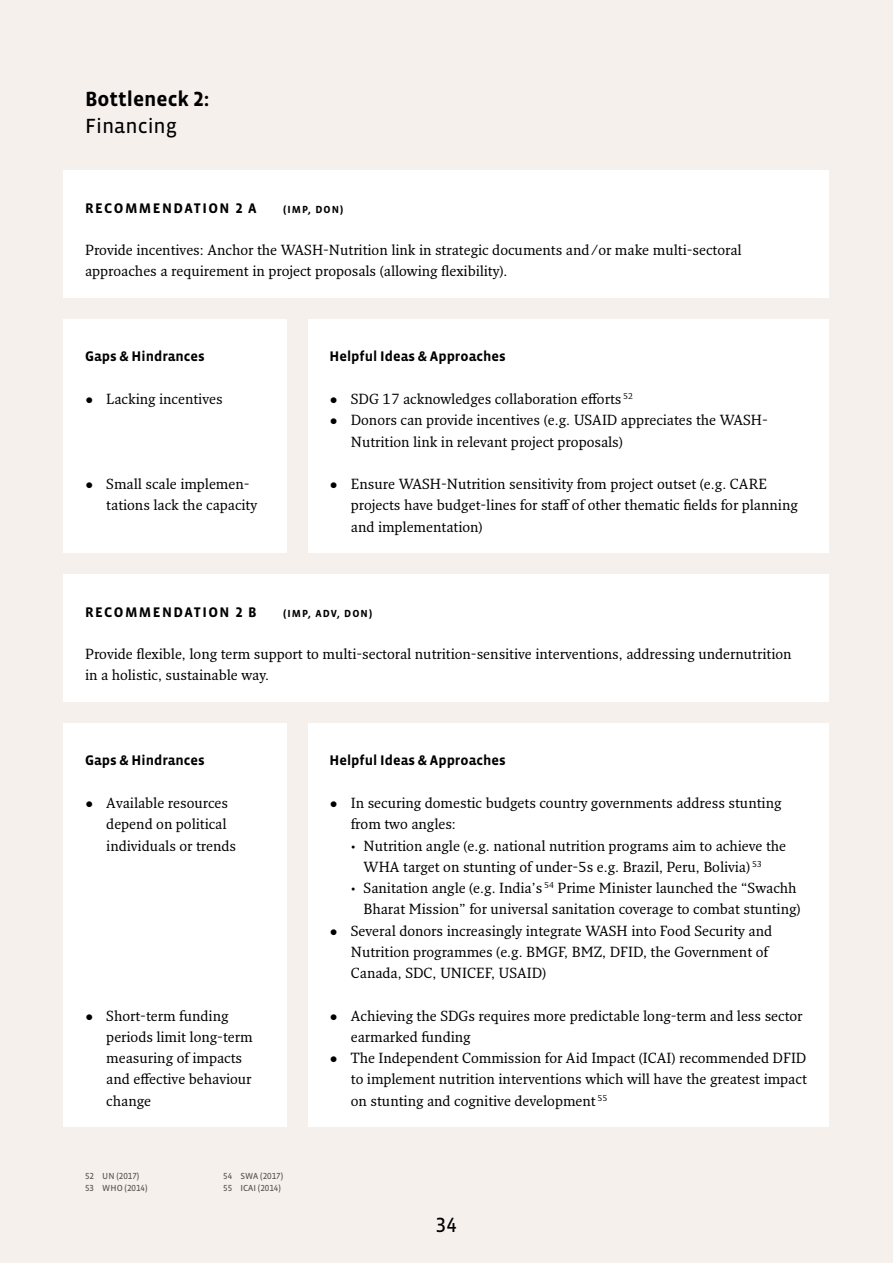
<style>
.page{position:relative;width:893px;height:1263px;background:#f6f0ed}
.page>*{position:absolute;margin:0;border:0;box-sizing:border-box;transform-origin:0 0}
.t1{font:700 21px "Vista Sans OT";color:#000}
.t2{font:21px "Vista Sans OT";color:#000}
.t3{font:14.25px/21.3px "Fresco Pro";color:#000}
.t4{font:700 14.25px "Vista Sans OT";color:#000}
.t5{font:700 10.5px "Vista Sans OT";letter-spacing:.1em;color:#000}
.t6{font:9px/12px "Vista Sans OT";color:#55524e}
.s1{font-family:"Fresco Sans Con";font-weight:700}
.s2{font-family:"Vista Sans OT"}
</style>
<div class="page">
<div style="left:64px;top:574px;width:765px;height:128px;background:#fff"></div>
<div style="left:64px;top:723px;width:223px;height:404px;background:#fff"></div>
<div style="left:308px;top:723px;width:521px;height:404px;background:#fff"></div>
<div style="left:64px;top:319px;width:223px;height:234px;background:#fff"></div>
<div style="left:308px;top:319px;width:521px;height:234px;background:#fff"></div>
<div style="left:64px;top:170px;width:765px;height:128px;background:#fff"></div>
<h1 class="t1" style="left:85px;top:88px;width:126px">Bottleneck 2:</h1>
<h1 class="t2" style="left:85px;top:115px;width:94px">Financing</h1>
<p class="t4" style="left:85px;top:200px;width:32px">Recomm</p>
<p class="t4" style="left:153px;top:200px;width:20px">enda</p>
<p class="t4" style="left:194px;top:200px;width:23px">tion</p>
<p class="t4" style="left:235px;top:200px;width:23px">2 A</p>
<p class="t5" style="left:283px;top:204px;width:62px">(I MP, DON)</p>
<p class="t3" style="left:85px;top:239px;width:658px">Provide incentives: Anchor the WASH-Nutrition link in strategic documents and/or make multi-sectoral approaches a requirement in project proposals (allowing flexibility).</p>
<p class="t4" style="left:85px;top:349px;width:121px">Gaps &amp; Hindrances</p>
<p class="t3" style="left:85px;top:388px;width:139px"><span class="s1">•</span> Lacking incentives</p>
<p class="t3" style="left:106px;top:473px;width:152px;text-indent:-21px"><span class="s1">•</span> Small scale implemen&shy;tations lack the capacity</p>
<p class="t4" style="left:330px;top:349px;width:178px">Helpful Ideas &amp; Approaches</p>
<p class="t3" style="left:330px;top:388px;width:305px"><span class="s1">•</span> SDG 17 acknowledges collaboration efforts <sup>52</sup></p>
<p class="t3" style="left:351px;top:409px;width:419px;text-indent:-21px"><span class="s1">•</span> Donors can provide incentives (e.g. USAID appreciates the WASH-<br>Nutrition link in relevant project proposals)</p>
<p class="t3" style="left:351px;top:473px;width:449px;text-indent:-21px"><span class="s1">•</span> Ensure WASH-Nutrition sensitivity from project outset (e.g. CARE projects have budget-lines for staff of other thematic fields for planning and implementation)</p>
<p class="t4" style="left:85px;top:604px;width:32px">Recomm</p>
<p class="t4" style="left:153px;top:604px;width:20px">enda</p>
<p class="t4" style="left:194px;top:604px;width:23px">tion</p>
<p class="t4" style="left:235px;top:604px;width:16px">2 B</p>
<p class="t5" style="left:283px;top:608px;width:91px">(I MP, ADV, DON)</p>
<p class="t3" style="left:85px;top:643px;width:708px">Provide flexible, long term support to multi-sectoral nutrition-sensitive interventions, addressing undernutrition in a holistic, sustainable way.</p>
<p class="t4" style="left:85px;top:753px;width:121px">Gaps &amp; Hindrances</p>
<p class="t3" style="left:106px;top:792px;width:131px;text-indent:-21px"><span class="s1">•</span> Available resources depend on political individuals or trends</p>
<p class="t3" style="left:106px;top:1004px;width:148px;text-indent:-21px"><span class="s1">•</span> Short-term funding periods limit long-term measuring of impacts and effective behaviour change</p>
<p class="t6" style="left:85px;top:1170px;width:64px">52 UN (2017)<br>53 WHO (2014)</p>
<p class="t6" style="left:223px;top:1170px;width:61px">54 SWA (2017)<br>55 ICAI (2014)</p>
<p class="t4" style="left:330px;top:753px;width:178px">Helpful Ideas &amp; Approaches</p>
<p class="t3" style="left:351px;top:792px;width:432px;text-indent:-21px"><span class="s1">•</span> In securing domestic budgets country governments address stunting from two angles:</p>
<p class="t3" style="left:364px;top:834px;width:424px;text-indent:-13px"><span class="s2">•</span> Nutrition angle (e.g. national nutrition programs aim to achieve the<br>WHA target on stunting of under-5s e.g. Brazil, Peru, Bolivia) <sup>53</sup></p>
<p class="t3" style="left:351px;top:877px;width:451px;text-align:right"><span class="s2">•</span> Sanitation angle (e.g. India’s <sup>54</sup> Prime Minister launched the “Swachh<br>Bharat Mission” for universal sanitation coverage to combat stunting)</p>
<p class="t3" style="left:351px;top:919px;width:423px;text-indent:-21px"><span class="s1">•</span> Several donors increasingly integrate WASH into Food Security and<br>Nutrition programmes (e.g. BMGF, BMZ, DFID, the Government of<br>Canada, SDC, UNICEF, USAID)</p>
<p class="t3" style="left:351px;top:1004px;width:453px;text-indent:-21px"><span class="s1">•</span> Achieving the SDGs requires more predictable long-term and less sector earmarked funding</p>
<p class="t3" style="left:351px;top:1047px;width:457px;text-align:justify;text-indent:-21px"><span class="s1">•</span> The Independent Commission for Aid Impact (ICAI) recommended DFID to implement nutrition interventions which will have the greatest impact on stunting and cognitive development <sup>55</sup></p>
<h1 class="t2" style="left:436px;top:1214px;width:22px">34</h1>
</div>
